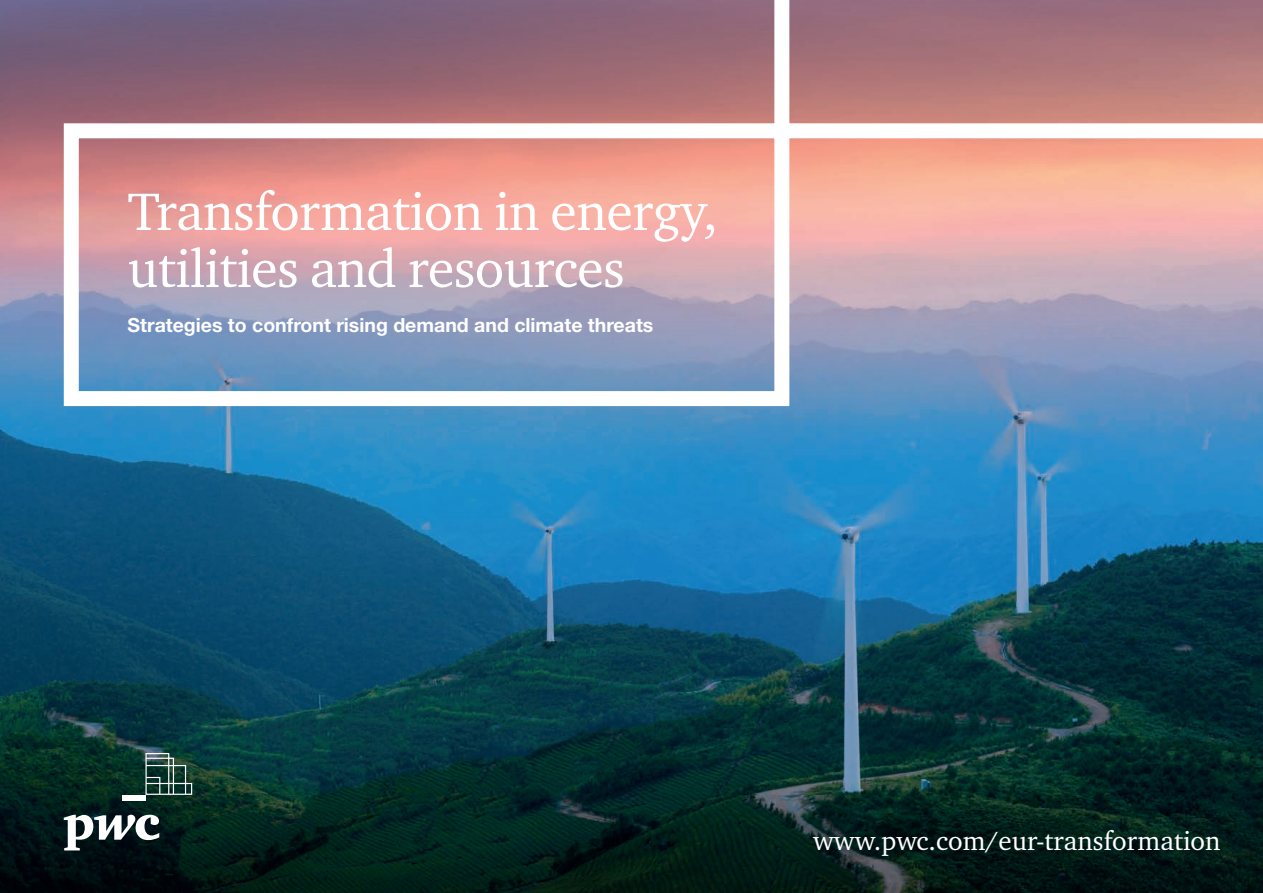
<style>
.page{position:relative;width:1263px;height:893px;background:#fff}
.page>*{position:absolute;margin:0;border:0;box-sizing:border-box;transform-origin:0 0}
.t1{font:54px/57px "Charter ITC";letter-spacing:-.01em;color:#fff}
.t2{font:27px "Charter ITC";color:#fff}
.t3{font:700 19.5px "Helvetica Neue";color:#fff}
</style>
<div class="page">
<img style="left:0;top:0;width:1263px;height:893px">
<div style="left:122px;top:795px;width:23px;height:6px;background:#fff"></div>
<svg style="left:64px;top:815px;width:95px;height:35px"></svg>
<svg style="left:145px;top:753px;width:47px;height:42px;background:#436359"></svg>
<svg style="left:56px;top:0;width:1207px;height:414px;background:#b698a3"></svg>
<h1 class="t1" style="left:128px;top:182px;width:592px">Transformation in energy, utilities and resources</h1>
<p class="t3" style="left:128px;top:313px;width:527px">Strategies to confront rising demand and climate threats</p>
<h2 class="t2" style="left:813px;top:824px;width:409px">www.pwc.com/eur-transformation</h2>
</div>
